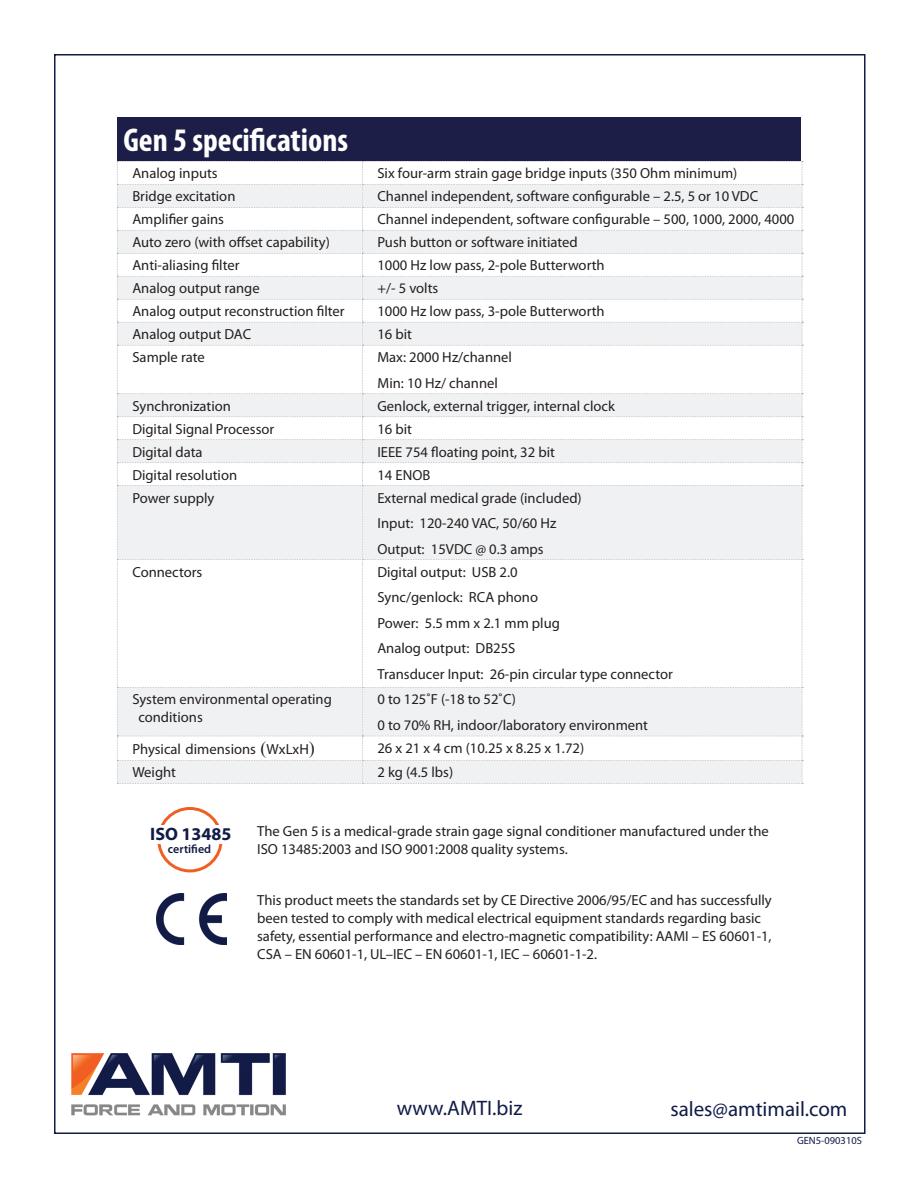
<style>
.page{position:relative;width:918px;height:1188px;background:#fff}
.page>*{position:absolute;margin:0;border:0;box-sizing:border-box;transform-origin:0 0}
.t1{font:700 condensed 33px "Myriad Pro";color:#fff}
.t2{font:21px "Myriad Pro";color:#121b46}
.t3{font:700 18px "Myriad Pro";color:#121b46}
.t4{font:14.7px/18px "Myriad Pro";color:#231f20}
.t5{font:600 12px "Myriad Pro";color:#121b46}
.t6{font:10.5px "Myriad Pro";color:#121b46}
.s1{font-family:"Times New Roman";font-size:18px}
</style>
<div class="page">
<img style="left:71px;top:1053px;width:215px;height:63px">
<svg style="left:117px;top:161px;width:686px;height:623px"></svg>
<div style="left:117px;top:117px;width:684px;height:44px;background:#1c1e47"></div>
<div style="left:157px;top:807px;width:66px;height:65px;border:3px solid #f05e22;border-radius:50%"></div>
<div style="left:137px;top:825px;width:107px;height:18px;background:#fff"></div>
<img style="left:156px;top:894px;width:71px;height:50px">
<p class="t1" style="left:123px;top:119px;width:226px">Gen 5 specifications</p>
<p class="t4" style="left:132px;top:164px;width:87px">Analog inputs</p>
<p class="t4" style="left:377px;top:164px;width:362px">Six four-arm strain gage bridge inputs (350 Ohm minimum)</p>
<p class="t4" style="left:132px;top:187px;width:105px">Bridge excitation</p>
<p class="t4" style="left:377px;top:187px;width:382px">Channel independent, software configurable – 2.5, 5 or 10 VDC</p>
<p class="t4" style="left:132px;top:210px;width:93px">Amplifier gains</p>
<p class="t4" style="left:377px;top:210px;width:419px">Channel independent, software configurable – 500, 1000, 2000, 4000</p>
<p class="t4" style="left:132px;top:233px;width:199px">Auto zero (with offset capability)</p>
<p class="t4" style="left:377px;top:233px;width:202px">Push button or software initiated</p>
<p class="t4" style="left:132px;top:256px;width:109px">Anti-aliasing filter</p>
<p class="t4" style="left:377px;top:256px;width:229px">1000 Hz low pass, 2-pole Butterworth</p>
<p class="t4" style="left:132px;top:279px;width:129px">Analog output range</p>
<p class="t4" style="left:377px;top:279px;width:62px">+/- 5 volts</p>
<p class="t4" style="left:132px;top:302px;width:214px">Analog output reconstruction filter</p>
<p class="t4" style="left:377px;top:302px;width:229px">1000 Hz low pass, 3-pole Butterworth</p>
<p class="t4" style="left:132px;top:325px;width:120px">Analog output DAC</p>
<p class="t4" style="left:377px;top:325px;width:36px">16 bit</p>
<p class="t4" style="left:132px;top:348px;width:74px">Sample rate</p>
<p class="t4" style="left:377px;top:348px;width:136px">Max: 2000 Hz/channel</p>
<p class="t4" style="left:377px;top:374px;width:122px">Min: 10 Hz/ channel</p>
<p class="t4" style="left:132px;top:397px;width:100px">Synchronization</p>
<p class="t4" style="left:377px;top:397px;width:239px">Genlock, external trigger, internal clock</p>
<p class="t4" style="left:132px;top:419px;width:143px">Digital Signal Processor</p>
<p class="t4" style="left:377px;top:419px;width:36px">16 bit</p>
<p class="t4" style="left:132px;top:442px;width:72px">Digital data</p>
<p class="t4" style="left:377px;top:442px;width:179px">IEEE 754 floating point, 32 bit</p>
<p class="t4" style="left:132px;top:465px;width:106px">Digital resolution</p>
<p class="t4" style="left:377px;top:465px;width:54px">14 ENOB</p>
<p class="t4" style="left:132px;top:488px;width:84px">Power supply</p>
<p class="t4" style="left:377px;top:488px;width:206px">External medical grade (included)</p>
<p class="t4" style="left:377px;top:514px;width:181px">Input: 120-240 VAC, 50/60 Hz</p>
<p class="t4" style="left:377px;top:539px;width:168px">Output: 15VDC @ 0.3 amps</p>
<p class="t4" style="left:132px;top:562px;width:72px">Connectors</p>
<p class="t4" style="left:377px;top:562px;width:142px">Digital output: USB 2.0</p>
<p class="t4" style="left:377px;top:588px;width:162px">Sync/genlock: RCA phono</p>
<p class="t4" style="left:377px;top:613px;width:184px">Power: 5.5 mm x 2.1 mm plug</p>
<p class="t4" style="left:377px;top:639px;width:140px">Analog output: DB25S</p>
<p class="t4" style="left:377px;top:664px;width:297px">Transducer Input: 26-pin circular type connector</p>
<p class="t4" style="left:138px;top:690px;width:195px;text-indent:-6px">System environmental operating conditions</p>
<p class="t4" style="left:377px;top:690px;width:140px">0 to 125˚F (-18 to 52˚C)</p>
<p class="t4" style="left:377px;top:716px;width:272px">0 to 70% RH, indoor/laboratory environment</p>
<p class="t4" style="left:132px;top:740px;width:184px">Physical dimensions <span class="s1">(</span>WxLxH<span class="s1">)</span></p>
<p class="t4" style="left:377px;top:739px;width:208px">26 x 21 x 4 cm (10.25 x 8.25 x 1.72)</p>
<p class="t4" style="left:132px;top:763px;width:45px">Weight</p>
<p class="t4" style="left:377px;top:763px;width:77px">2 kg (4.5 lbs)</p>
<p class="t3" style="left:150px;top:822px;width:83px">ISO 13485</p>
<p class="t5" style="left:168px;top:841px;width:45px">certified</p>
<p class="t4" style="left:257px;top:822px;width:513px">The Gen 5 is a medical-grade strain gage signal conditioner manufactured under the<br>ISO 13485:2003 and ISO 9001:2008 quality systems.</p>
<p class="t4" style="left:257px;top:891px;width:516px">This product meets the standards set by CE Directive 2006/95/EC and has successfully been tested to comply with medical electrical equipment standards regarding basic safety, essential performance and electro-magnetic compatibility: AAMI – ES 60601-1, CSA – EN 60601-1, UL–IEC – EN 60601-1, IEC – 60601-1-2.</p>
<p class="t2" style="left:397px;top:1095px;width:127px">www.AMTI.biz</p>
<p class="t2" style="left:670px;top:1096px;width:179px">sales@amtimail.com</p>
<p class="t6" style="left:797px;top:1134px;width:66px">GEN5-090310S</p>
</div>
